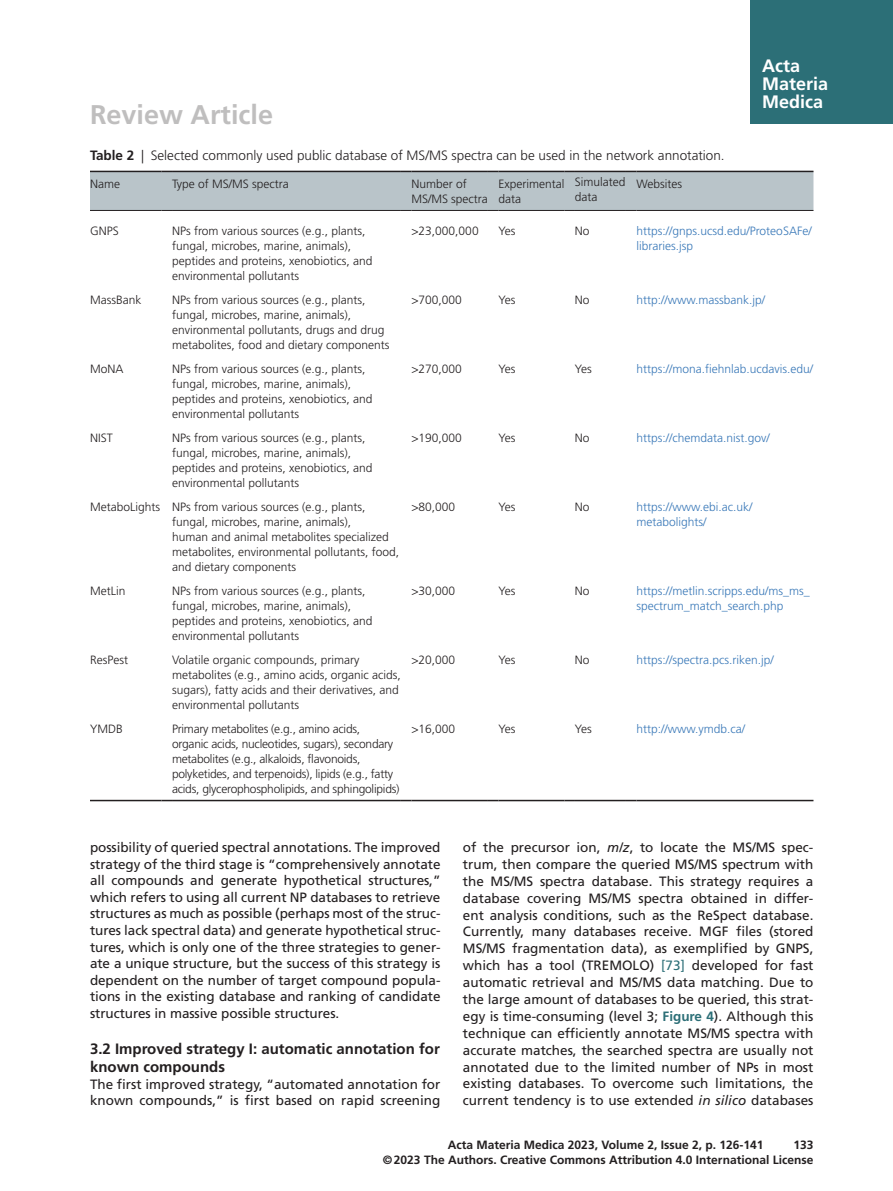
<style>
.page{position:relative;width:893px;height:1191px;background:#fff}
.page>*{position:absolute;margin:0;border:0;box-sizing:border-box;transform-origin:0 0}
.t1{font:700 27px "Frutiger";color:#bfbebe}
.t2{font:700 18px/18px "Frutiger";color:#fff}
.t3{font:700 15px/18.1px "Frutiger";color:#231f20}
.t4{font:13.5px/17px "Frutiger";color:#231f20;text-align:justify}
.t5{font:300 13.5px "Frutiger";color:#231f20}
.t6{font:300 12px/15px "Frutiger";color:#231f20}
.t7{font:300 12px/15px "Frutiger";color:#3978b8}
.t8{font:300 12px/15px "Frutiger";letter-spacing:-.02em;color:#231f20}
.t9{font:700 12px/15px "Frutiger";color:#231f20;text-align:right}
.s1{font-weight:700}
.s2{font-style:italic}
.s3{color:#2c6f77}
.s4{font-weight:700;color:#2c6f77}
</style>
<div class="page">
<div style="left:750px;top:0;width:143px;height:124px;background:#2c6f77"></div>
<div style="left:90px;top:171px;width:723px;height:40px;background:#b9c4c9"></div>
<hr style="left:636px;top:210px;width:177px;height:1px;background:#231f20">
<hr style="left:90px;top:800px;width:72px;height:1px;background:#231f20">
<hr style="left:172px;top:800px;width:229px;height:1px;background:#231f20">
<hr style="left:411px;top:800px;width:77px;height:1px;background:#231f20">
<hr style="left:498px;top:800px;width:66px;height:1px;background:#231f20">
<hr style="left:575px;top:800px;width:51px;height:1px;background:#231f20">
<hr style="left:636px;top:800px;width:177px;height:1px;background:#231f20">
<h1 class="t1" style="left:90px;top:99px;width:185px">Review Article</h1>
<h2 class="t2" style="left:762px;top:57px;width:68px">Acta<br>Materia<br>Medica</h2>
<p class="t5" style="left:90px;top:148px;width:636px"><span class="s1">Table 2</span> | Selected commonly used public database of MS/MS spectra can be used in the network annotation.</p>
<p class="t6" style="left:90px;top:176px;width:31px">Name</p>
<p class="t6" style="left:172px;top:176px;width:118px">Type of MS/MS spectra</p>
<p class="t6" style="left:411px;top:176px;width:78px">Number of<br>MS/MS spectra</p>
<p class="t6" style="left:498px;top:176px;width:67px">Experimental data</p>
<p class="t6" style="left:575px;top:175px;width:52px">Simulated data</p>
<p class="t6" style="left:636px;top:176px;width:47px">Websites</p>
<p class="t6" style="left:90px;top:223px;width:30px">GNPS</p>
<p class="t6" style="left:172px;top:223px;width:202px">NPs from various sources (e.g., plants, fungal, microbes, marine, animals), peptides and proteins, xenobiotics, and environmental pollutants</p>
<p class="t6" style="left:411px;top:223px;width:69px">&gt;23,000,000</p>
<p class="t6" style="left:498px;top:223px;width:18px">Yes</p>
<p class="t6" style="left:575px;top:223px;width:16px">No</p>
<p class="t7" style="left:636px;top:223px;width:177px">https://gnps.ucsd.edu/ProteoSAFe/ libraries.jsp</p>
<p class="t6" style="left:90px;top:292px;width:53px">MassBank</p>
<p class="t6" style="left:172px;top:292px;width:219px">NPs from various sources (e.g., plants, fungal, microbes, marine, animals), environmental pollutants, drugs and drug metabolites, food and dietary components</p>
<p class="t6" style="left:411px;top:292px;width:52px">&gt;700,000</p>
<p class="t6" style="left:498px;top:292px;width:18px">Yes</p>
<p class="t6" style="left:575px;top:292px;width:16px">No</p>
<p class="t7" style="left:636px;top:292px;width:130px">http://www.massbank.jp/</p>
<p class="t6" style="left:90px;top:361px;width:35px">MoNA</p>
<p class="t6" style="left:172px;top:361px;width:202px">NPs from various sources (e.g., plants, fungal, microbes, marine, animals), peptides and proteins, xenobiotics, and environmental pollutants</p>
<p class="t6" style="left:411px;top:361px;width:52px">&gt;270,000</p>
<p class="t6" style="left:498px;top:361px;width:18px">Yes</p>
<p class="t6" style="left:575px;top:361px;width:18px">Yes</p>
<p class="t7" style="left:636px;top:361px;width:178px">https://mona.fiehnlab.ucdavis.edu/</p>
<p class="t6" style="left:90px;top:430px;width:24px">NIST</p>
<p class="t6" style="left:172px;top:430px;width:202px">NPs from various sources (e.g., plants, fungal, microbes, marine, animals), peptides and proteins, xenobiotics, and environmental pollutants</p>
<p class="t6" style="left:411px;top:430px;width:52px">&gt;190,000</p>
<p class="t6" style="left:498px;top:430px;width:18px">Yes</p>
<p class="t6" style="left:575px;top:430px;width:16px">No</p>
<p class="t7" style="left:636px;top:430px;width:135px">https://chemdata.nist.gov/</p>
<p class="t6" style="left:172px;top:499px;width:229px;text-indent:-82px">MetaboLights NPs from various sources (e.g., plants, fungal, microbes, marine, animals),<br>human and animal metabolites specialized metabolites, environmental pollutants, food, and dietary components</p>
<p class="t6" style="left:411px;top:499px;width:45px">&gt;80,000</p>
<p class="t6" style="left:498px;top:499px;width:18px">Yes</p>
<p class="t6" style="left:575px;top:499px;width:16px">No</p>
<p class="t7" style="left:636px;top:499px;width:118px">https://www.ebi.ac.uk/ metabolights/</p>
<p class="t6" style="left:90px;top:583px;width:37px">MetLin</p>
<p class="t6" style="left:172px;top:583px;width:202px">NPs from various sources (e.g., plants, fungal, microbes, marine, animals), peptides and proteins, xenobiotics, and environmental pollutants</p>
<p class="t6" style="left:411px;top:583px;width:45px">&gt;30,000</p>
<p class="t6" style="left:498px;top:583px;width:18px">Yes</p>
<p class="t6" style="left:575px;top:583px;width:16px">No</p>
<p class="t7" style="left:636px;top:583px;width:175px">https://metlin.scripps.edu/ms_ms_ spectrum_match_search.php</p>
<p class="t6" style="left:90px;top:652px;width:40px">ResPest</p>
<p class="t6" style="left:172px;top:652px;width:230px">Volatile organic compounds, primary metabolites (e.g., amino acids, organic acids, sugars), fatty acids and their derivatives, and environmental pollutants</p>
<p class="t6" style="left:411px;top:652px;width:45px">&gt;20,000</p>
<p class="t6" style="left:498px;top:652px;width:18px">Yes</p>
<p class="t6" style="left:575px;top:652px;width:16px">No</p>
<p class="t7" style="left:636px;top:652px;width:139px">https://spectra.pcs.riken.jp/</p>
<p class="t6" style="left:90px;top:721px;width:34px">YMDB</p>
<p class="t8" style="left:172px;top:721px;width:229px">Primary metabolites (e.g., amino acids, organic acids, nucleotides, sugars), secondary metabolites (e.g., alkaloids, flavonoids, polyketides, and terpenoids), lipids (e.g., fatty acids, glycerophospholipids, and sphingolipids)</p>
<p class="t6" style="left:411px;top:721px;width:45px">&gt;16,000</p>
<p class="t6" style="left:498px;top:721px;width:18px">Yes</p>
<p class="t6" style="left:575px;top:721px;width:18px">Yes</p>
<p class="t7" style="left:636px;top:721px;width:110px">http://www.ymdb.ca/</p>
<p class="t4" style="left:90px;top:839px;width:352px">possibility of queried spectral annotations. The improved strategy of the third stage is “comprehensively annotate all compounds and generate hypothetical structures,” which refers to using all current NP databases to retrieve structures as much as possible (perhaps most of the struc&shy;tures lack spectral data) and generate hypothetical struc&shy;tures, which is only one of the three strategies to gener&shy;ate a unique structure, but the success of this strategy is dependent on the number of target compound popula&shy;tions in the existing database and ranking of candidate structures in massive possible structures.</p>
<p class="t3" style="left:90px;top:1039px;width:351px">3.2 Improved strategy I: automatic annotation for known compounds</p>
<p class="t4" style="left:90px;top:1075px;width:352px">The first improved strategy, “automated annotation for known compounds,” is first based on rapid screening</p>
<p class="t4" style="left:463px;top:839px;width:352px">of the precursor ion, <span class="s2">m/z</span>, to locate the MS/MS spec&shy;trum, then compare the queried MS/MS spectrum with the MS/MS spectra database. This strategy requires a database covering MS/MS spectra obtained in differ&shy;ent analysis conditions, such as the ReSpect database.<br>Currently, many databases receive. MGF files (stored MS/MS fragmentation data), as exemplified by GNPS, which has a tool (TREMOLO) <span class="s3">[73]</span> developed for fast automatic retrieval and MS/MS data matching. Due to the large amount of databases to be queried, this strat&shy;egy is time-consuming (level 3; <span class="s4">Figure 4</span>). Although this technique can efficiently annotate MS/MS spectra with accurate matches, the searched spectra are usually not annotated due to the limited number of NPs in most existing databases. To overcome such limitations, the current tendency is to use extended <span class="s2">in silico</span> databases</p>
<p class="t9" style="left:448px;top:1137px;width:317px">Acta Materia Medica 2023, Volume 2, Issue 2, p. 126-141</p>
<p class="t9" style="left:383px;top:1137px;width:432px">133<br>©2023 The Authors. Creative Commons Attribution 4.0 International License</p>
</div>
